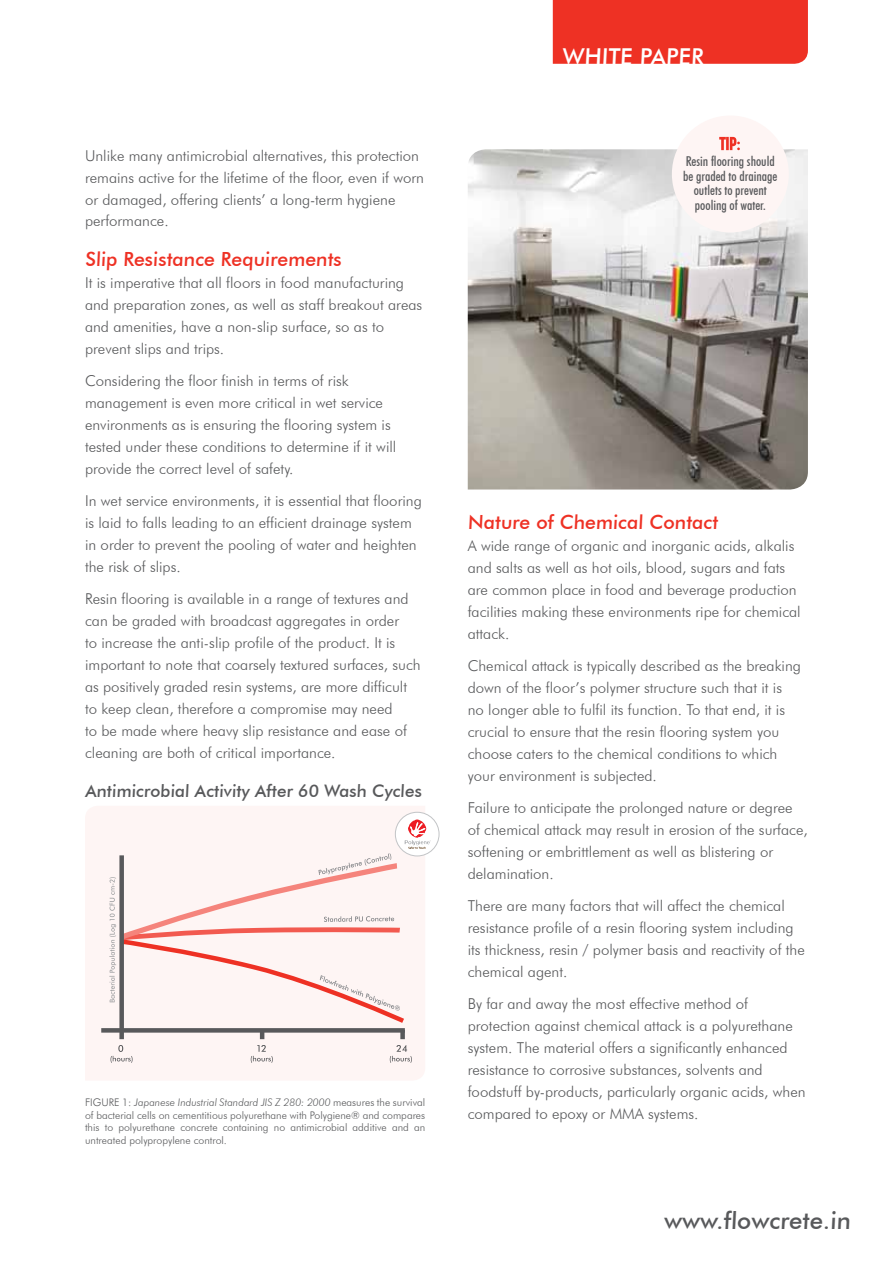
<style>
.page{position:relative;width:893px;height:1263px;background:#fff}
.page>*{position:absolute;margin:0;border:0;box-sizing:border-box;transform-origin:0 0}
.t1{font:500 24px "Futura BT";color:#58595b}
.t2{font:500 23.25px "Futura BT";color:#fff}
.t3{font:500 19.5px "Futura BT";color:#ee3124}
.t4{font:500 17.25px "Futura BT";color:#58595b}
.t5{font:300 15px/21.9px "Futura BT";color:#58595b}
.t6{font:500 condensed 13.65px/14.5px "Futura BT";color:#58595b;text-align:center}
.t7{font:300 10.5px/12.6px "Futura BT";color:#58595b;text-align:justify}
.s1{font-style:italic}
</style>
<div class="page">
<div style="left:85px;top:806px;width:340px;height:274px;background:#fef5f4"></div>
<div style="left:553px;top:0;width:255px;height:64px;background:#ee3124"></div>
<svg style="left:111px;top:1045px;width:301px;height:18px"></svg>
<div style="left:116px;top:806px;width:287px;height:247px;background:#fef5f4"></div>
<svg style="left:101px;top:1028px;width:8px;height:4px"></svg>
<div style="left:395px;top:812px;width:44px;height:44px;background:#fff;border-radius:50%"></div>
<div style="left:395px;top:812px;width:44px;height:44px;border:1px solid #c2c4c6;border-radius:50%"></div>
<svg style="left:109px;top:819px;width:322px;height:220px"></svg>
<img style="left:468px;top:149px;width:340px;height:340px">
<div style="left:672px;top:116px;width:117px;height:116px;background:#fef5f4;border-radius:50%"></div>
<svg style="left:719px;top:137px;width:21px;height:13px"></svg>
<p class="t5" style="left:85px;top:144px;width:340px">Unlike many antimicrobial alternatives, this protection remains active for the lifetime of the floor, even if worn or damaged, offering clients’ a long-term hygiene performance.</p>
<h3 class="t3" style="left:85px;top:248px;width:259px">Slip Resistance Requirements</h3>
<p class="t5" style="left:85px;top:272px;width:339px">It is imperative that all floors in food manufacturing and preparation zones, as well as staff breakout areas and amenities, have a non-slip surface, so as to prevent slips and trips.</p>
<p class="t5" style="left:85px;top:370px;width:313px">Considering the floor finish in terms of risk management is even more critical in wet service environments as is ensuring the flooring system is tested under these conditions to determine if it will provide the correct level of safety.</p>
<p class="t5" style="left:85px;top:490px;width:338px">In wet service environments, it is essential that flooring is laid to falls leading to an efficient drainage system in order to prevent the pooling of water and heighten the risk of slips.</p>
<p class="t5" style="left:85px;top:588px;width:337px">Resin flooring is available in a range of textures and can be graded with broadcast aggregates in order<br>to increase the anti-slip profile of the product. It is important to note that coarsely textured surfaces, such as positively graded resin systems, are more difficult to keep clean, therefore a compromise may need<br>to be made where heavy slip resistance and ease of cleaning are both of critical importance.</p>
<p class="t4" style="left:85px;top:780px;width:339px">Antimicrobial Activity After 60 Wash Cycles</p>
<p class="t7" style="left:85px;top:1096px;width:342px;text-indent:37px">1: <span class="s1">Japanese Industrial Standard JIS Z 280: 2000</span> measures the survival of bacterial cells on cementitious polyurethane with Polygiene® and compares this to polyurethane concrete containing no antimicrobial additive and an untreated polypropylene control.</p>
<p class="t7" style="left:85px;top:1096px;width:12px">Figure</p>
<h2 class="t2" style="left:562px;top:42px;width:143px">WHITE PAPER</h2>
<p class="t6" style="left:683px;top:154px;width:96px">Resin flooring should be graded to drainage outlets to prevent pooling of water.</p>
<h3 class="t3" style="left:468px;top:511px;width:253px">Nature of Chemical Contact</h3>
<p class="t5" style="left:468px;top:535px;width:334px">A wide range of organic and inorganic acids, alkalis and salts as well as hot oils, blood, sugars and fats are common place in food and beverage production facilities making these environments ripe for chemical attack.</p>
<p class="t5" style="left:468px;top:655px;width:335px">Chemical attack is typically described as the breaking down of the floor’s polymer structure such that it is no longer able to fulfil its function. To that end, it is crucial to ensure that the resin flooring system you choose caters to the chemical conditions to which your environment is subjected.</p>
<p class="t5" style="left:468px;top:797px;width:342px">Failure to anticipate the prolonged nature or degree of chemical attack may result in erosion of the surface, softening or embrittlement as well as blistering or delamination.</p>
<p class="t5" style="left:468px;top:895px;width:339px">There are many factors that will affect the chemical resistance profile of a resin flooring system including its thickness, resin / polymer basis and reactivity of the chemical agent.</p>
<p class="t5" style="left:468px;top:993px;width:339px">By far and away the most effective method of protection against chemical attack is a polyurethane system. The material offers a significantly enhanced resistance to corrosive substances, solvents and foodstuff by-products, particularly organic acids, when compared to epoxy or MMA systems.</p>
<h1 class="t1" style="left:664px;top:1206px;width:190px">www.flowcrete.in</h1>
</div>
